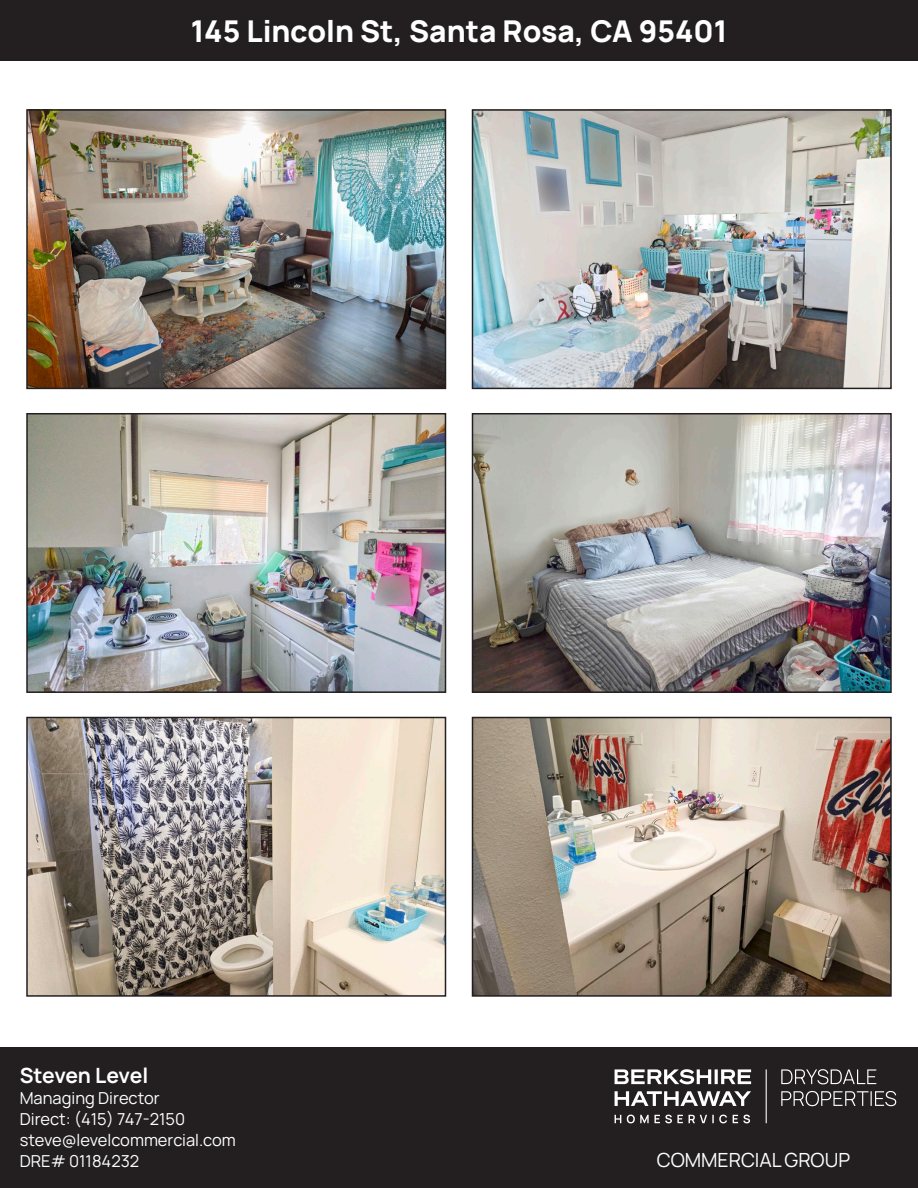
<style>
.page{position:relative;width:918px;height:1188px;background:#fff}
.page>*{position:absolute;margin:0;border:0;box-sizing:border-box;transform-origin:0 0}
.t1{font:800 30px "Manrope";color:#fff}
.t2{font:700 21px "Manrope";letter-spacing:-.02em;color:#fff}
.t3{font:19.5px "Manrope";color:#fff}
.t4{font:16.5px/21px "Manrope";color:#fff}
</style>
<div class="page">
<div style="left:0;top:1048px;width:918px;height:140px;background:#231f20"></div>
<svg style="left:615px;top:1069px;width:281px;height:54px"></svg>
<div style="left:0;top:0;width:918px;height:61px;background:#231f20"></div>
<img style="left:29px;top:112px;width:414px;height:274px">
<div style="left:26px;top:109px;width:420px;height:280px;border:2px solid #231f20"></div>
<img style="left:475px;top:112px;width:414px;height:274px">
<div style="left:472px;top:109px;width:420px;height:280px;border:2px solid #231f20"></div>
<img style="left:29px;top:416px;width:414px;height:274px">
<div style="left:26px;top:413px;width:420px;height:280px;border:2px solid #231f20"></div>
<img style="left:475px;top:416px;width:414px;height:274px">
<div style="left:472px;top:413px;width:420px;height:280px;border:2px solid #231f20"></div>
<img style="left:29px;top:720px;width:414px;height:274px">
<div style="left:26px;top:717px;width:420px;height:280px;border:2px solid #231f20"></div>
<img style="left:475px;top:720px;width:414px;height:274px">
<div style="left:472px;top:717px;width:420px;height:280px;border:2px solid #231f20"></div>
<h1 class="t1" style="left:191px;top:10px;width:538px">145 Lincoln St, Santa Rosa, CA 95401</h1>
<p class="t2" style="left:20px;top:1060px;width:130px">Steven Level</p>
<p class="t4" style="left:20px;top:1086px;width:218px">Managing Director<br>Direct: (415) 747-2150 steve@levelcommercial.com<br>DRE# 01184232</p>
<p class="t3" style="left:657px;top:1146px;width:195px">COMMERCIAL GROUP</p>
</div>
